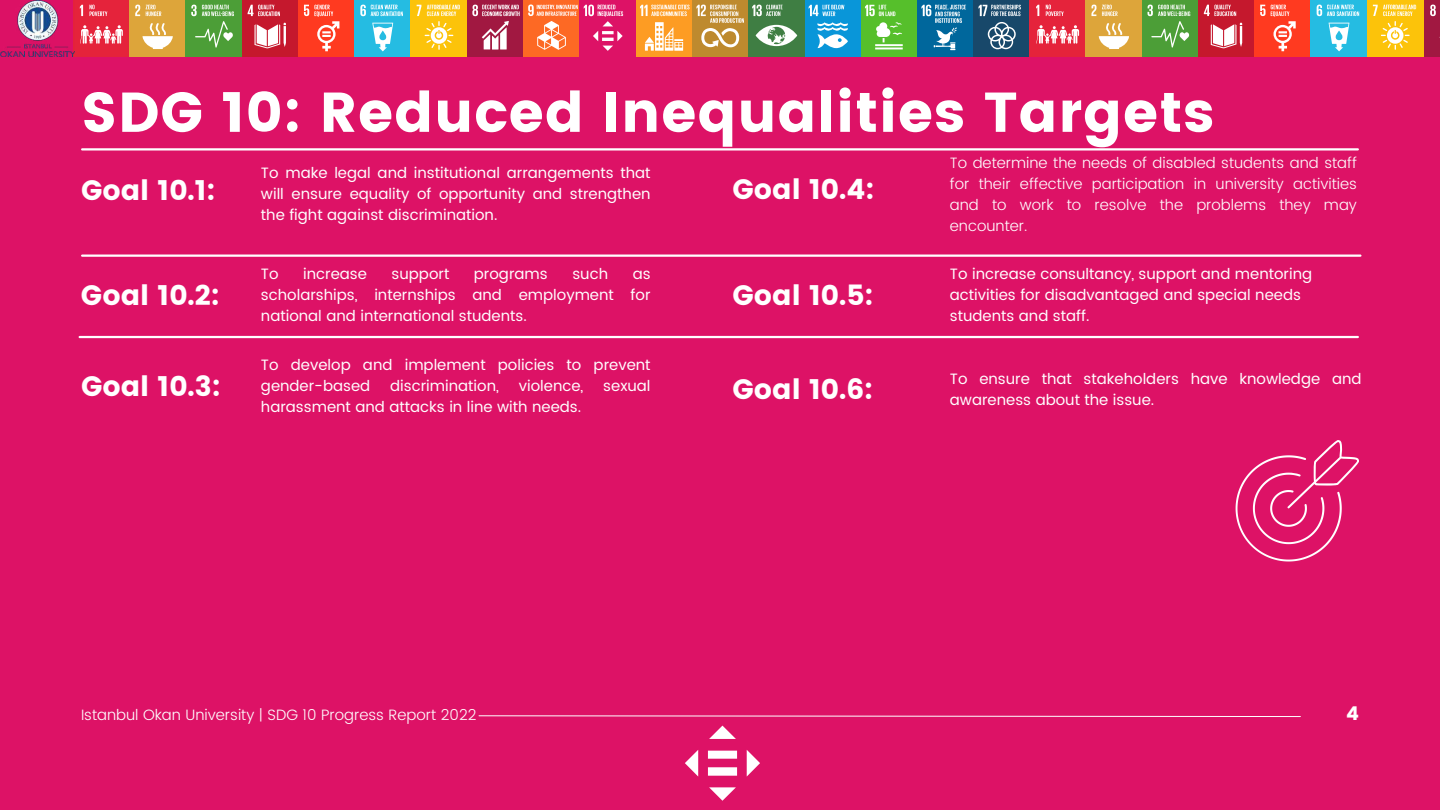
<style>
.page{position:relative;width:1440px;height:810px;background:#dd1266}
.page>*{position:absolute;margin:0;border:0;box-sizing:border-box;transform-origin:0 0}
.t1{font:56px "Poppins";letter-spacing:.015em;color:#fff}
.t2{font:28px "Poppins";color:#fff}
.t3{font:19px "Poppins";color:#fff}
.t4{font:15px/21px "Poppins";color:#fff}
.t5{font:300 15px/21px "Poppins";color:#fff;text-align:justify}
</style>
<div class="page">
<hr style="left:82px;top:148px;width:1276px;height:3px;background:#fff">
<hr style="left:82px;top:255px;width:1278px;height:2px;background:#fff">
<hr style="left:80px;top:336px;width:1278px;height:2px;background:#fff">
<div style="left:73px;top:0;width:57px;height:56px;background:#e5233b"></div>
<svg style="left:80px;top:5px;width:43px;height:39px"></svg>
<div style="left:130px;top:0;width:56px;height:56px;background:#dda53a"></div>
<svg style="left:135px;top:5px;width:5px;height:11px"></svg>
<svg style="left:142px;top:23px;width:31px;height:26px"></svg>
<svg style="left:146px;top:5px;width:15px;height:11px"></svg>
<div style="left:186px;top:0;width:56px;height:56px;background:#4c9e37"></div>
<svg style="left:191px;top:5px;width:43px;height:43px"></svg>
<div style="left:242px;top:0;width:56px;height:56px;background:#c5182d"></div>
<svg style="left:255px;top:23px;width:31px;height:25px"></svg>
<svg style="left:248px;top:5px;width:32px;height:11px"></svg>
<div style="left:298px;top:0;width:57px;height:56px;background:#ff3a20"></div>
<svg style="left:304px;top:5px;width:35px;height:46px"></svg>
<div style="left:355px;top:0;width:56px;height:56px;background:#25bce2"></div>
<svg style="left:360px;top:5px;width:43px;height:46px"></svg>
<div style="left:411px;top:0;width:56px;height:56px;background:#fcc30a"></div>
<svg style="left:417px;top:5px;width:43px;height:45px"></svg>
<div style="left:467px;top:0;width:56px;height:56px;background:#a11841"></div>
<svg style="left:472px;top:5px;width:48px;height:45px"></svg>
<div style="left:523px;top:0;width:57px;height:56px;background:#fd6924"></div>
<svg style="left:528px;top:5px;width:50px;height:45px"></svg>
<svg style="left:584px;top:5px;width:39px;height:46px"></svg>
<div style="left:636px;top:0;width:56px;height:56px;background:#fd9c23"></div>
<svg style="left:645px;top:22px;width:38px;height:29px"></svg>
<svg style="left:640px;top:5px;width:50px;height:11px"></svg>
<div style="left:692px;top:0;width:56px;height:56px;background:#be8a2e"></div>
<svg style="left:696px;top:5px;width:48px;height:42px"></svg>
<div style="left:861px;top:0;width:56px;height:56px;background:#56bf2b"></div>
<svg style="left:875px;top:22px;width:28px;height:27px"></svg>
<svg style="left:865px;top:5px;width:30px;height:11px"></svg>
<div style="left:805px;top:0;width:56px;height:56px;background:#0996d9"></div>
<svg style="left:809px;top:5px;width:39px;height:43px"></svg>
<div style="left:748px;top:0;width:57px;height:56px;background:#3f7e43"></div>
<svg style="left:752px;top:5px;width:45px;height:41px"></svg>
<div style="left:917px;top:0;width:56px;height:56px;background:#00679c"></div>
<svg style="left:921px;top:5px;width:45px;height:45px"></svg>
<div style="left:973px;top:0;width:57px;height:56px;background:#18486a"></div>
<svg style="left:978px;top:5px;width:43px;height:44px"></svg>
<img style="left:1px;top:0;width:73px;height:56px">
<div style="left:1030px;top:0;width:56px;height:56px;background:#e5233b"></div>
<svg style="left:1036px;top:5px;width:43px;height:39px"></svg>
<div style="left:1086px;top:0;width:56px;height:56px;background:#dda53a"></div>
<svg style="left:1091px;top:5px;width:5px;height:11px"></svg>
<svg style="left:1099px;top:23px;width:30px;height:26px"></svg>
<svg style="left:1102px;top:5px;width:16px;height:11px"></svg>
<div style="left:1142px;top:0;width:56px;height:56px;background:#4c9e37"></div>
<svg style="left:1148px;top:5px;width:42px;height:43px"></svg>
<div style="left:1198px;top:0;width:57px;height:56px;background:#c5182d"></div>
<svg style="left:1211px;top:23px;width:31px;height:25px"></svg>
<svg style="left:1204px;top:5px;width:32px;height:11px"></svg>
<div style="left:1255px;top:0;width:56px;height:56px;background:#ff3a20"></div>
<svg style="left:1260px;top:5px;width:36px;height:46px"></svg>
<div style="left:1311px;top:0;width:56px;height:56px;background:#25bce2"></div>
<svg style="left:1317px;top:5px;width:42px;height:46px"></svg>
<div style="left:1367px;top:0;width:56px;height:56px;background:#fcc30a"></div>
<svg style="left:1373px;top:5px;width:43px;height:45px"></svg>
<div style="left:1425px;top:0;width:15px;height:56px;background:#a11841"></div>
<svg style="left:1430px;top:5px;width:10px;height:33px"></svg>
<svg style="left:1236px;top:440px;width:123px;height:122px"></svg>
<svg style="left:685px;top:726px;width:75px;height:75px"></svg>
<svg style="left:478px;top:715px;width:823px;height:2px;background:#ed88b2"></svg>
<h1 class="t1" style="left:81px;top:80px;width:1135px">SDG 10: Reduced Inequalities Targets</h1>
<h2 class="t2" style="left:81px;top:174px;width:136px">Goal 10.1:</h2>
<p class="t5" style="left:950px;top:153px;width:409px">To determine the needs of disabled students and staff for their effective participation in university activities and to work to resolve the problems they may encounter.</p>
<p class="t4" style="left:261px;top:162px;width:391px;text-align:justify">To make legal and institutional arrangements that will ensure equality of opportunity and strengthen the fight against discrimination.</p>
<h2 class="t2" style="left:733px;top:173px;width:143px">Goal 10.4:</h2>
<h2 class="t2" style="left:81px;top:279px;width:140px">Goal 10.2:</h2>
<h2 class="t2" style="left:81px;top:370px;width:141px">Goal 10.3:</h2>
<p class="t4" style="left:261px;top:264px;width:19px">To</p>
<p class="t4" style="left:303px;top:264px;width:65px">increase</p>
<p class="t4" style="left:392px;top:264px;width:59px">support</p>
<p class="t4" style="left:474px;top:264px;width:75px">programs</p>
<p class="t4" style="left:572px;top:264px;width:37px">such</p>
<p class="t4" style="left:261px;top:264px;width:391px;text-align:justify;text-indent:372px">as scholarships, internships and employment for national and international students.</p>
<p class="t4" style="left:261px;top:355px;width:391px">To develop and implement policies to prevent gender-based</p>
<p class="t4" style="left:390px;top:376px;width:110px">discrimination,</p>
<p class="t4" style="left:519px;top:376px;width:66px">violence,</p>
<p class="t4" style="left:603px;top:376px;width:49px">sexual</p>
<p class="t4" style="left:261px;top:397px;width:322px">harassment and attacks in line with needs.</p>
<h2 class="t2" style="left:733px;top:279px;width:142px">Goal 10.5:</h2>
<p class="t4" style="left:950px;top:264px;width:364px">To increase consultancy, support and mentoring activities for disadvantaged and special needs students and staff.</p>
<h2 class="t2" style="left:733px;top:373px;width:142px">Goal 10.6:</h2>
<p class="t4" style="left:950px;top:368px;width:413px">To ensure that stakeholders have knowledge and awareness about the issue.</p>
<p class="t5" style="left:81px;top:705px;width:397px">Istanbul Okan University | SDG 10 Progress Report 2022</p>
<p class="t3" style="left:1346px;top:703px;width:14px">4</p>
</div>
